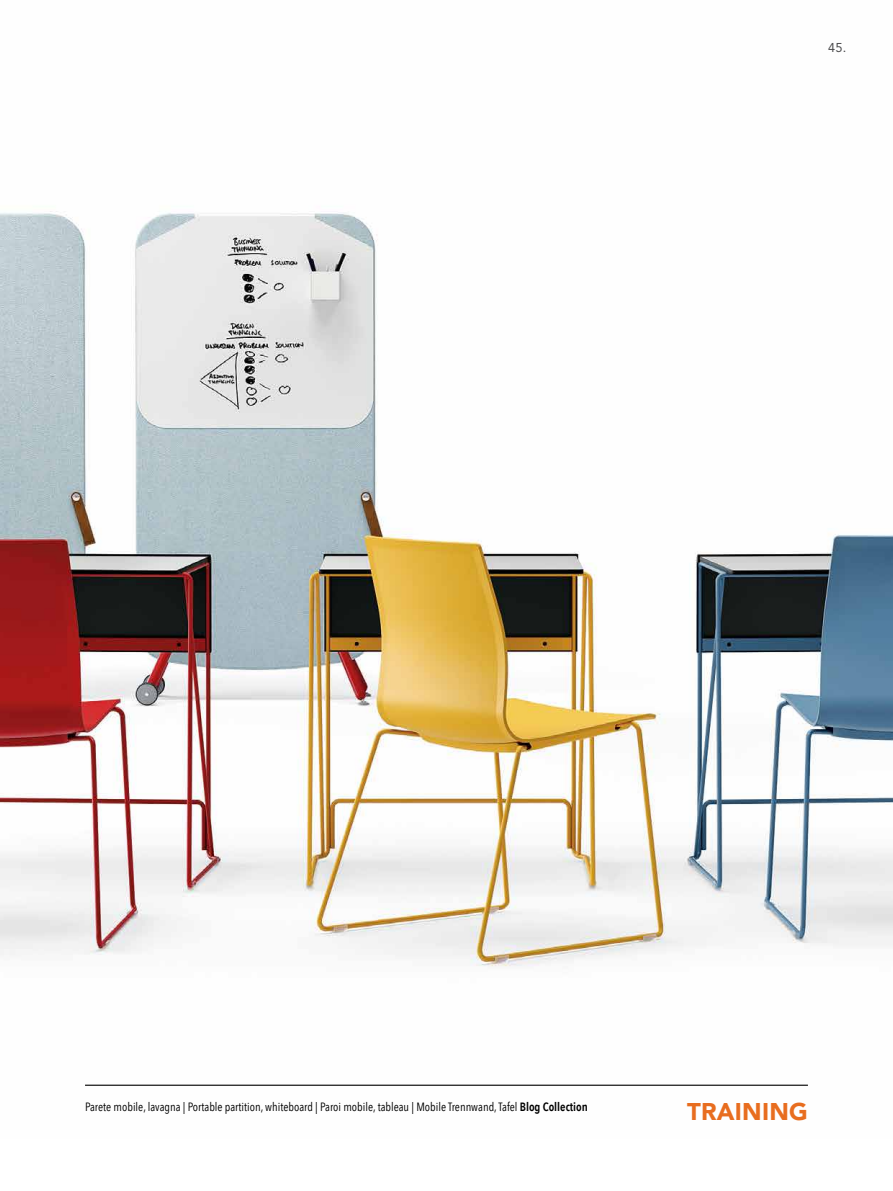
<style>
.page{position:relative;width:893px;height:1191px;background:#fff}
.page>*{position:absolute;margin:0;border:0;box-sizing:border-box;transform-origin:0 0}
.t1{font:900 24px "Avenir LT Std";letter-spacing:.01em;color:#e86d1f}
.t2{font:12.75px "Avenir LT Std";color:#4d4d4f}
.t3{font:12px "Avenir Next Condensed";color:#000}
.s1{font-weight:600}
</style>
<div class="page">
<img style="left:0;top:211px;width:893px;height:875px">
<hr style="left:85px;top:1084px;width:723px;height:1px;background:#000">
<p class="t2" style="left:828px;top:40px;width:19px">45.</p>
<p class="t3" style="left:85px;top:1096px;width:504px">Parete mobile, lavagna | Portable partition, whiteboard | Paroi mobile, tableau | Mobile Trennwand, Tafel <span class="s1">Blog Collection</span></p>
<h1 class="t1" style="left:687px;top:1097px;width:122px">TRAINING</h1>
</div>
